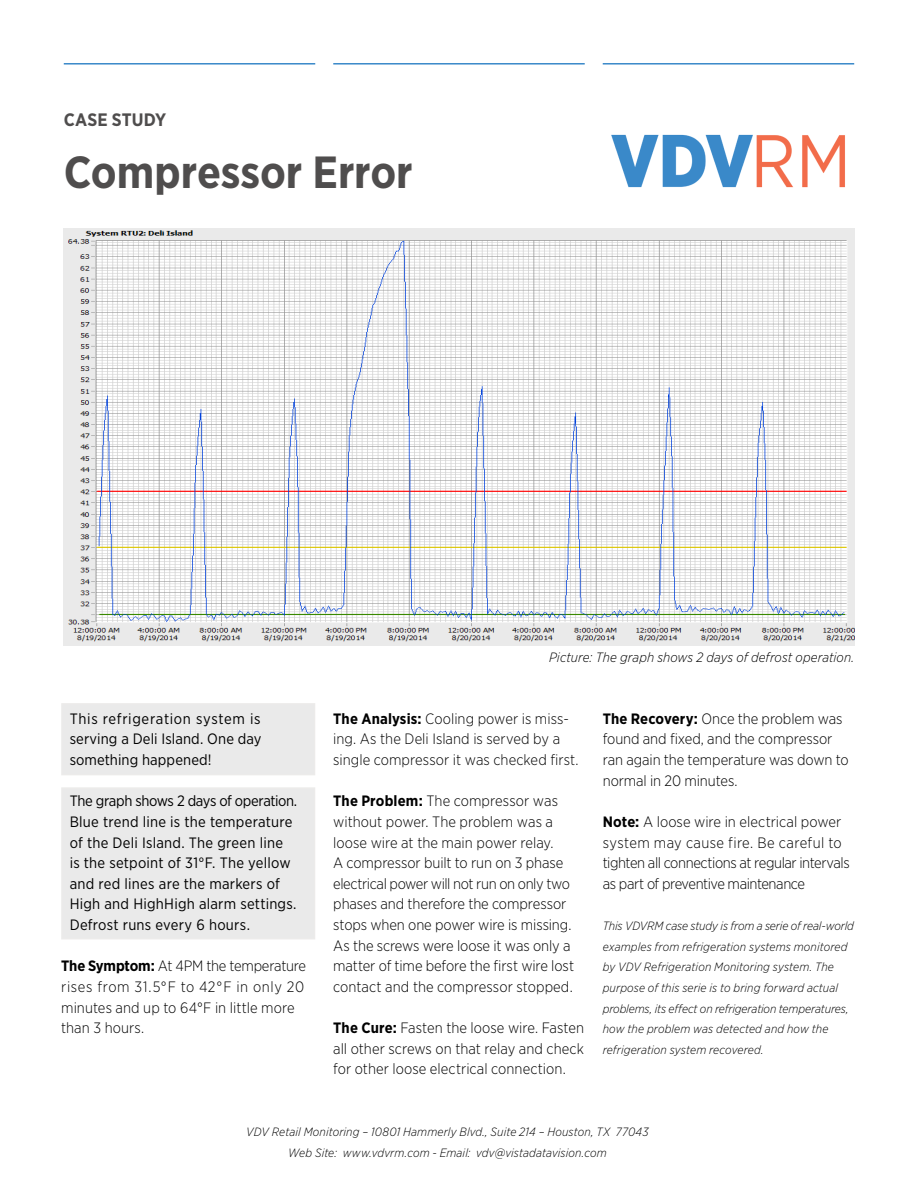
<style>
.page{position:relative;width:918px;height:1188px;background:#fff}
.page>*{position:absolute;margin:0;border:0;box-sizing:border-box;transform-origin:0 0}
.t1{font:700 45px "Gotham Narrow";color:#4f4d4d}
.t2{font:700 18px "Gotham Narrow";letter-spacing:.005em;color:#4f4d4d}
.t3{font:300 15px/20.7px "Gotham Narrow";letter-spacing:-.005em;color:#000}
.t4{font:15px/20.7px "Gotham Narrow";letter-spacing:.01em;color:#000;text-align:justify}
.t5{font:300 15px/20.7px "Gotham Narrow";letter-spacing:-.025em;color:#000}
.t6{font:italic 300 13.5px "Gotham Narrow";letter-spacing:.005em;color:#000}
.t7{font:italic 300 12px/20.7px "Gotham Narrow";letter-spacing:.005em;color:#000;text-align:center}
.s1{font-weight:700}
</style>
<div class="page">
<hr style="left:333px;top:63px;width:252px;height:2px;background:#3a89c9">
<hr style="left:64px;top:63px;width:251px;height:2px;background:#3a89c9">
<hr style="left:603px;top:63px;width:251px;height:2px;background:#3a89c9">
<img style="left:64px;top:229px;width:790px;height:417px">
<img style="left:611px;top:134px;width:234px;height:54px">
<div style="left:61px;top:703px;width:254px;height:72px;background:#eaeaea"></div>
<div style="left:61px;top:787px;width:254px;height:152px;background:#eaeaea"></div>
<p class="t2" style="left:64px;top:108px;width:104px">CASE STUDY</p>
<h1 class="t1" style="left:64px;top:143px;width:351px">Compressor Error</h1>
<p class="t6" style="left:549px;top:649px;width:307px">Picture: The graph shows 2 days of defrost operation.</p>
<p class="t4" style="left:70px;top:708px;width:193px">This refrigeration system is serving a Deli Island. One day something happened!</p>
<p class="t4" style="left:70px;top:790px;width:229px;text-align:left">The graph shows 2 days of operation.<br>Blue trend line is the temperature of the Deli Island. The green line<br>is the setpoint of 31°F. The yellow and red lines are the markers of<br>High and HighHigh alarm settings.<br>Defrost runs every 6 hours.</p>
<p class="t3" style="left:61px;top:955px;width:246px"><span class="s1">The Symptom:</span> At 4PM the temperature rises from 31.5°F to 42°F in only 20 minutes and up to 64°F in little more than 3 hours.</p>
<p class="t3" style="left:333px;top:708px;width:247px"><span class="s1">The Analysis:</span> Cooling power is miss&shy;ing. As the Deli Island is served by a single compressor it was checked first.</p>
<p class="t3" style="left:333px;top:790px;width:243px"><span class="s1">The Problem:</span> The compressor was without power. The problem was a loose wire at the main power relay.<br>A compressor built to run on 3 phase electrical power will not run on only two phases and therefore the compressor stops when one power wire is missing.<br>As the screws were loose it was only a matter of time before the first wire lost contact and the compressor stopped.</p>
<p class="t3" style="left:333px;top:1017px;width:252px;text-align:justify"><span class="s1">The Cure:</span> Fasten the loose wire. Fasten all other screws on that relay and check for other loose electrical connection.</p>
<p class="t3" style="left:603px;top:708px;width:247px"><span class="s1">The Recovery:</span> Once the problem was found and fixed, and the compressor ran again the temperature was down to normal in 20 minutes.</p>
<p class="t5" style="left:603px;top:811px;width:249px"><span class="s1">Note:</span> A loose wire in electrical power system may cause fire. Be careful to tighten all connections at regular intervals as part of preventive maintenance</p>
<p class="t7" style="left:603px;top:915px;width:253px;text-align:left">This VDVRM case study is from a serie of real-world examples from refrigeration systems monitored by VDV Refrigeration Monitoring system. The purpose of this serie is to bring forward actual problems, its effect on refrigeration temperatures, how the problem was detected and how the refrigeration system recovered.</p>
<p class="t7" style="left:246px;top:1121px;width:404px">VDV Retail Monitoring – 10801 Hammerly Blvd., Suite 214 – Houston, TX 77043<br>Web Site: www.vdvrm.com - Email: vdv@vistadatavision.com</p>
</div>
